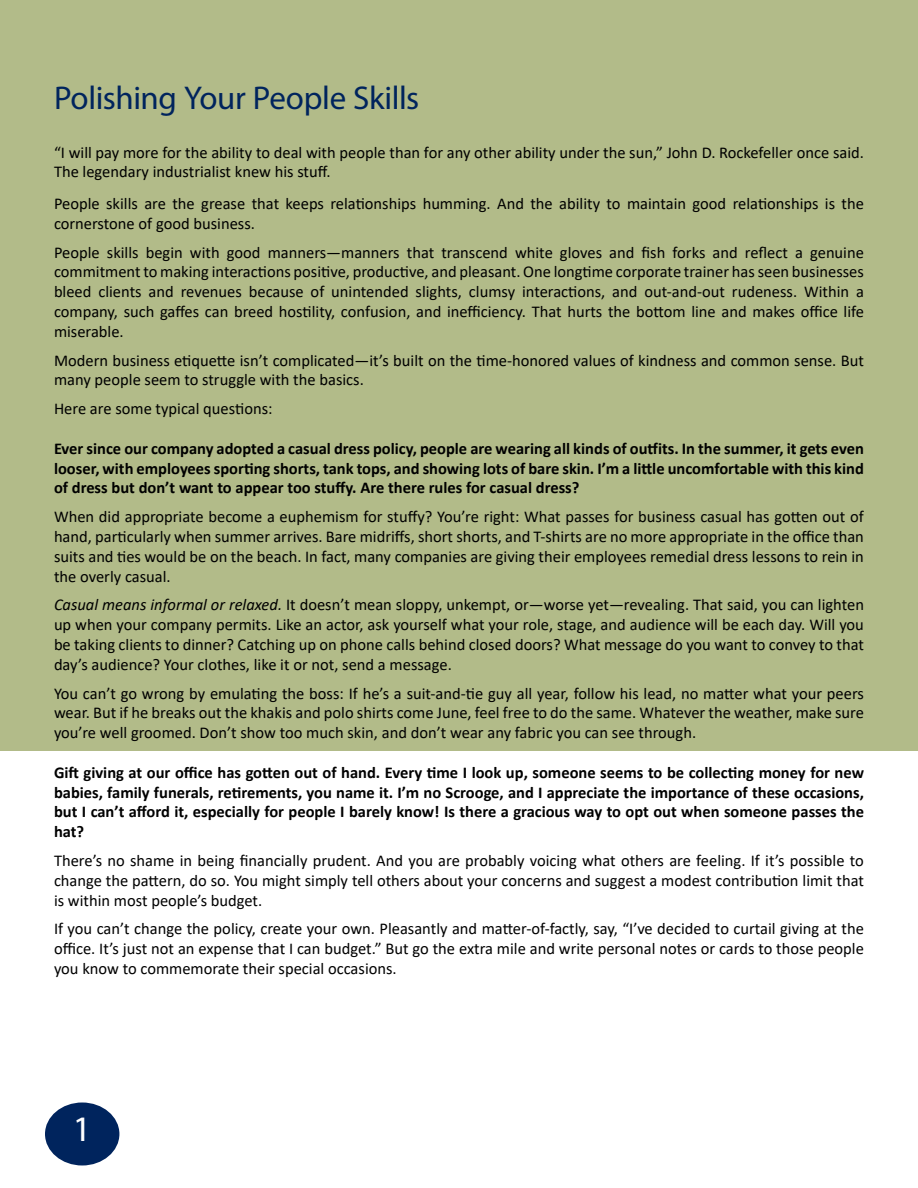
<style>
.page{position:relative;width:918px;height:1188px;background:#fff}
.page>*{position:absolute;margin:0;border:0;box-sizing:border-box;transform-origin:0 0}
.t1{font:36px "Myriad Pro";color:#fff}
.t2{font:33px "Myriad Pro";letter-spacing:-.015em;color:#00245d}
.t3{font:16.5px/19.8px "Calibri";color:#000;text-align:justify}
.t4{font:700 16.5px/19.8px "Calibri";color:#000;text-align:justify}
.s1{font-style:italic}
</style>
<div class="page">
<div style="left:0;top:0;width:918px;height:751px;background:#b2bb89"></div>
<div style="left:45px;top:1102px;width:74px;height:64px;background:#00245d;border-radius:50%"></div>
<h2 class="t2" style="left:54px;top:78px;width:367px">Polishing Your People Skills</h2>
<p class="t3" style="left:54px;top:142px;width:811px">“I will pay more for the ability to deal with people than for any other ability under the sun,” John D. Rockefeller once said.<br>The legendary industrialist knew his stuff.</p>
<p class="t3" style="left:54px;top:193px;width:812px">People skills are the grease that keeps relationships humming. And the ability to maintain good relationships is the cornerstone of good business.</p>
<p class="t3" style="left:54px;top:242px;width:812px">People skills begin with good manners—manners that transcend white gloves and fish forks and reflect a genuine commitment to making interactions positive, productive, and pleasant. One longtime corporate trainer has seen businesses bleed clients and revenues because of unintended slights, clumsy interactions, and out-and-out rudeness. Within a company, such gaffes can breed hostility, confusion, and inefficiency. That hurts the bottom line and makes office life miserable.</p>
<p class="t3" style="left:54px;top:350px;width:811px">Modern business etiquette isn’t complicated—it’s built on the time-honored values of kindness and common sense. But many people seem to struggle with the basics.</p>
<p class="t3" style="left:54px;top:398px;width:220px">Here are some typical questions:</p>
<p class="t4" style="left:54px;top:438px;width:812px">Ever since our company adopted a casual dress policy, people are wearing all kinds of outfits. In the summer, it gets even looser, with employees sporting shorts, tank tops, and showing lots of bare skin. I’m a little uncomfortable with this kind of dress but don’t want to appear too stuffy. Are there rules for casual dress?</p>
<p class="t3" style="left:54px;top:506px;width:811px">When did appropriate become a euphemism for stuffy? You’re right: What passes for business casual has gotten out of hand, particularly when summer arrives. Bare midriffs, short shorts, and T-shirts are no more appropriate in the office than suits and ties would be on the beach. In fact, many companies are giving their employees remedial dress lessons to rein in the overly casual.</p>
<p class="t3" style="left:54px;top:595px;width:811px"><span class="s1">Casual means informal or relaxed.</span> It doesn’t mean sloppy, unkempt, or—worse yet—revealing. That said, you can lighten up when your company permits. Like an actor, ask yourself what your role, stage, and audience will be each day. Will you be taking clients to dinner? Catching up on phone calls behind closed doors? What message do you want to convey to that day’s audience? Your clothes, like it or not, send a message.</p>
<p class="t3" style="left:54px;top:683px;width:812px">You can’t go wrong by emulating the boss: If he’s a suit-and-tie guy all year, follow his lead, no matter what your peers wear. But if he breaks out the khakis and polo shirts come June, feel free to do the same. Whatever the weather, make sure you’re well groomed. Don’t show too much skin, and don’t wear any fabric you can see through.</p>
<p class="t4" style="left:54px;top:762px;width:812px">Gift giving at our office has gotten out of hand. Every time I look up, someone seems to be collecting money for new babies, family funerals, retirements, you name it. I’m no Scrooge, and I appreciate the importance of these occasions, but I can’t afford it, especially for people I barely know! Is there a gracious way to opt out when someone passes the hat?</p>
<p class="t3" style="left:54px;top:850px;width:812px">There’s no shame in being financially prudent. And you are probably voicing what others are feeling. If it’s possible to change the pattern, do so. You might simply tell others about your concerns and suggest a modest contribution limit that is within most people’s budget.</p>
<p class="t3" style="left:54px;top:919px;width:811px">If you can’t change the policy, create your own. Pleasantly and matter-of-factly, say, “I’ve decided to curtail giving at the office. It’s just not an expense that I can budget.” But go the extra mile and write personal notes or cards to those people you know to commemorate their special occasions.</p>
<h1 class="t1" style="left:73px;top:1106px;width:20px">1</h1>
</div>
